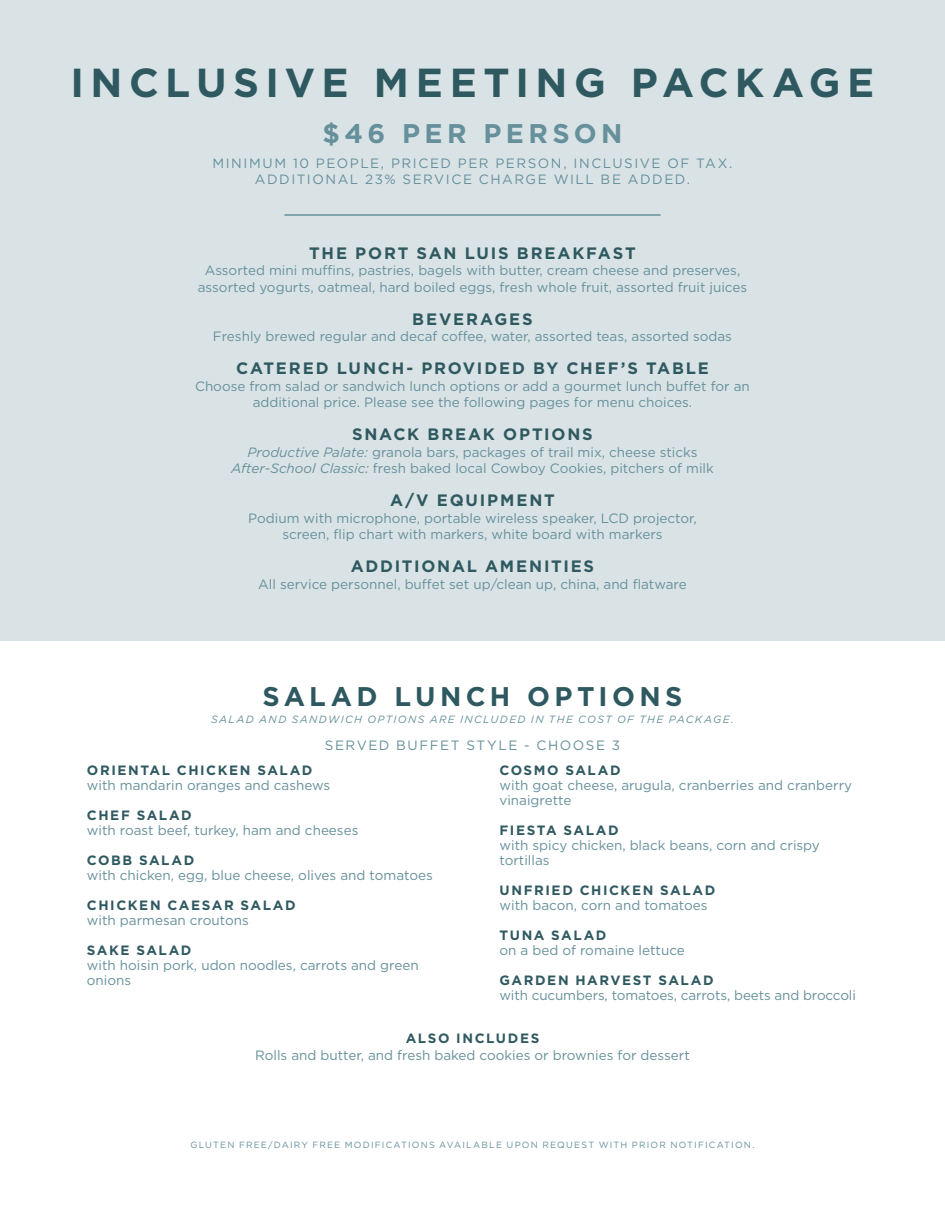
<style>
.page{position:relative;width:945px;height:1215px;background:#fff}
.page>*{position:absolute;margin:0;border:0;box-sizing:border-box;transform-origin:0 0}
.t1{font:700 40.5px "Gotham";letter-spacing:.16em;color:#2f5960}
.t2{font:700 27px "Gotham";letter-spacing:.16em;color:#2f5960}
.t3{font:700 27px "Gotham";letter-spacing:.16em;color:#66909b}
.t4{font:700 16.5px "Gotham";letter-spacing:.11em;color:#2f5960}
.t5{font:13.5px/15px "Gotham";color:#66909b}
.t6{font:700 13.5px "Gotham";letter-spacing:.115em;color:#2f5960}
.t7{font:13.5px "Gotham";letter-spacing:.115em;color:#66909b}
.t8{font:italic 10.5px "Gotham";letter-spacing:.13em;color:#66909b}
.t9{font:9px "Gotham";letter-spacing:.13em;color:#66909b}
.s1{font-style:italic}
</style>
<div class="page">
<div style="left:0;top:0;width:945px;height:641px;background:#d9e3e6"></div>
<hr style="left:284px;top:214px;width:377px;height:2px;background:#66909b">
<p class="t1" style="left:71px;top:56px;width:805px">INCLUSIVE MEETING PACKAGE</p>
<p class="t3" style="left:323px;top:115px;width:301px">$46 PER PERSON</p>
<p class="t7" style="left:212px;top:155px;width:522px">MINIMUM 10 PEOPLE, PRICED PER PERSON, INCLUSIVE OF TAX.</p>
<p class="t7" style="left:255px;top:171px;width:437px">ADDITIONAL 23% SERVICE CHARGE WILL BE ADDED.</p>
<p class="t4" style="left:309px;top:242px;width:328px">THE PORT SAN LUIS BREAKFAST</p>
<p class="t5" style="left:205px;top:263px;width:537px">Assorted mini muffins, pastries, bagels with butter, cream cheese and preserves,</p>
<p class="t5" style="left:198px;top:279px;width:551px">assorted yogurts, oatmeal, hard boiled eggs, fresh whole fruit, assorted fruit juices</p>
<p class="t4" style="left:412px;top:308px;width:122px">BEVERAGES</p>
<p class="t5" style="left:213px;top:329px;width:521px">Freshly brewed regular and decaf coffee, water, assorted teas, assorted sodas</p>
<p class="t4" style="left:236px;top:358px;width:474px">CATERED LUNCH- PROVIDED BY CHEF’S TABLE</p>
<p class="t5" style="left:195px;top:378px;width:556px;line-height:16.5px;text-align:center">Choose from salad or sandwich lunch options or add a gourmet lunch buffet for an additional price. Please see the following pages for menu choices.</p>
<p class="t4" style="left:352px;top:424px;width:242px">SNACK BREAK OPTIONS</p>
<p class="t5" style="left:247px;top:444px;width:452px"><span class="s1">Productive Palate:</span> granola bars, packages of trail mix, cheese sticks</p>
<p class="t5" style="left:231px;top:461px;width:484px"><span class="s1">After-School Classic:</span> fresh baked local Cowboy Cookies, pitchers of milk</p>
<p class="t4" style="left:390px;top:490px;width:166px">A/V EQUIPMENT</p>
<p class="t5" style="left:248px;top:510px;width:450px">Podium with microphone, portable wireless speaker, LCD projector,</p>
<p class="t5" style="left:282px;top:527px;width:382px">screen, flip chart with markers, white board with markers</p>
<p class="t4" style="left:351px;top:556px;width:245px">ADDITIONAL AMENITIES</p>
<p class="t5" style="left:258px;top:576px;width:430px">All service personnel, buffet set up/clean up, china, and flatware</p>
<p class="t2" style="left:263px;top:679px;width:421px">SALAD LUNCH OPTIONS</p>
<p class="t8" style="left:211px;top:712px;width:524px">SALAD AND SANDWICH OPTIONS ARE INCLUDED IN THE COST OF THE PACKAGE.</p>
<p class="t7" style="left:325px;top:736px;width:297px">SERVED BUFFET STYLE - CHOOSE 3</p>
<p class="t6" style="left:87px;top:762px;width:227px">ORIENTAL CHICKEN SALAD</p>
<p class="t5" style="left:87px;top:778px;width:245px">with mandarin oranges and cashews</p>
<p class="t6" style="left:87px;top:807px;width:106px">CHEF SALAD</p>
<p class="t5" style="left:87px;top:823px;width:273px">with roast beef, turkey, ham and cheeses</p>
<p class="t6" style="left:87px;top:852px;width:109px">COBB SALAD</p>
<p class="t5" style="left:87px;top:868px;width:347px">with chicken, egg, blue cheese, olives and tomatoes</p>
<p class="t6" style="left:87px;top:897px;width:210px">CHICKEN CAESAR SALAD</p>
<p class="t5" style="left:87px;top:913px;width:163px">with parmesan croutons</p>
<p class="t6" style="left:87px;top:942px;width:106px">SAKE SALAD</p>
<p class="t5" style="left:87px;top:958px;width:333px">with hoisin pork, udon noodles, carrots and green onions</p>
<p class="t6" style="left:500px;top:762px;width:123px">COSMO SALAD</p>
<p class="t5" style="left:500px;top:778px;width:354px">with goat cheese, arugula, cranberries and cranberry vinaigrette</p>
<p class="t6" style="left:500px;top:822px;width:121px">FIESTA SALAD</p>
<p class="t5" style="left:500px;top:838px;width:322px">with spicy chicken, black beans, corn and crispy tortillas</p>
<p class="t6" style="left:500px;top:882px;width:217px">UNFRIED CHICKEN SALAD</p>
<p class="t5" style="left:500px;top:898px;width:210px">with bacon, corn and tomatoes</p>
<p class="t6" style="left:500px;top:927px;width:108px">TUNA SALAD</p>
<p class="t5" style="left:500px;top:943px;width:187px">on a bed of romaine lettuce</p>
<p class="t6" style="left:500px;top:972px;width:216px">GARDEN HARVEST SALAD</p>
<p class="t5" style="left:500px;top:988px;width:358px">with cucumbers, tomatoes, carrots, beets and broccoli</p>
<p class="t6" style="left:406px;top:1029px;width:135px">ALSO INCLUDES</p>
<p class="t5" style="left:255px;top:1047px;width:436px">Rolls and butter, and fresh baked cookies or brownies for dessert</p>
<p class="t9" style="left:190px;top:1139px;width:566px">GLUTEN FREE/DAIRY FREE MODIFICATIONS AVAILABLE UPON REQUEST WITH PRIOR NOTIFICATION.</p>
</div>
